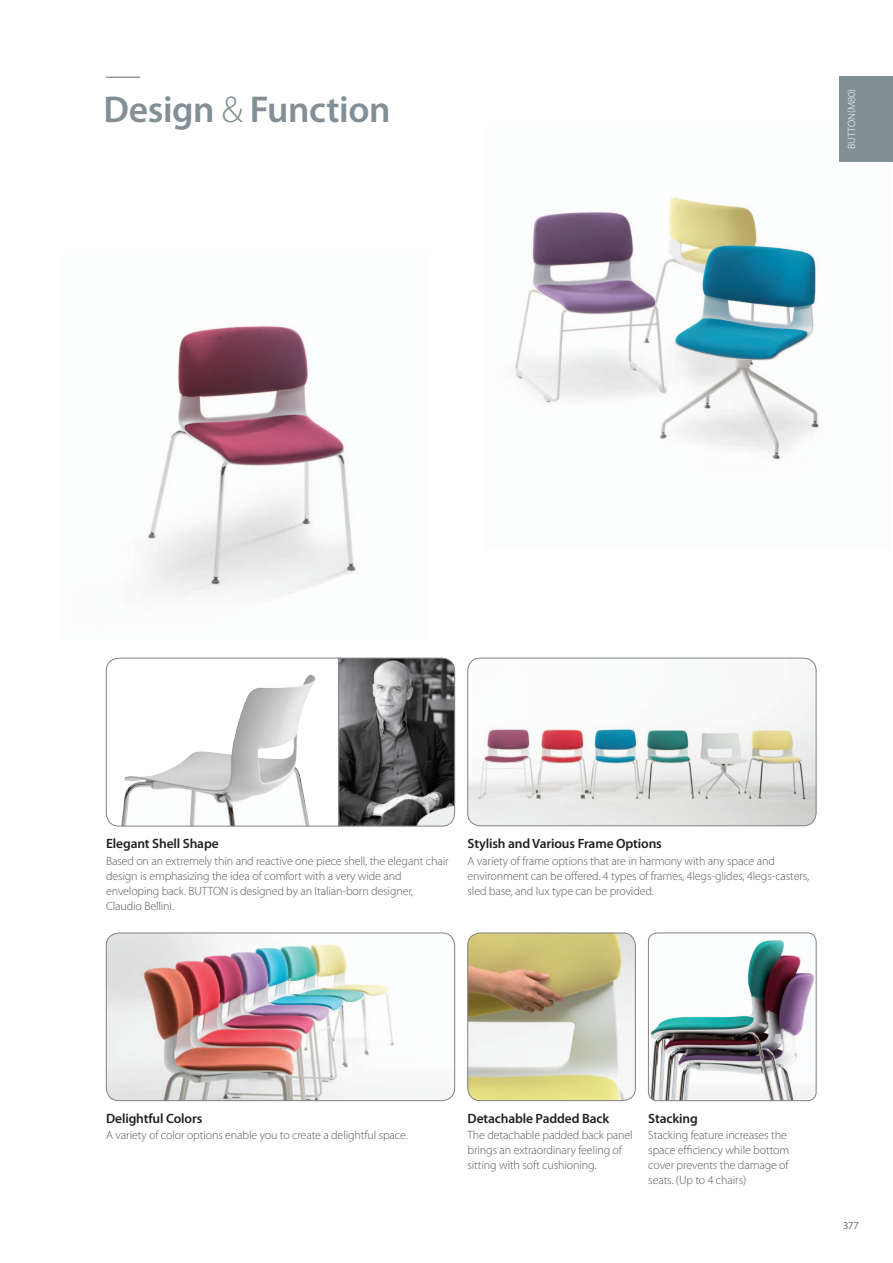
<style>
.page{position:relative;width:893px;height:1263px;background:#fff}
.page>*{position:absolute;margin:0;border:0;box-sizing:border-box;transform-origin:0 0}
.t1{font:600 37.5px "Myriad Pro";letter-spacing:-.01em;color:#828f96}
.t2{font:600 13.5px "Myriad Pro";letter-spacing:-.01em;color:#231f20}
.t3{font:300 12px/15px "Myriad Pro";letter-spacing:-.01em;color:#57585a}
.t4{font:300 10.5px "Myriad Pro";letter-spacing:.01em;color:#fff}
.t5{font:10.5px "Myriad Pro";color:#6c6d70}
.s1{font-weight:300}
</style>
<div class="page">
<hr style="left:106px;top:77px;width:34px;height:1px;background:#939598">
<img style="left:468px;top:658px;width:348px;height:168px">
<div style="left:468px;top:658px;width:348px;height:168px;border:1px solid #808285;border-radius:13px"></div>
<img style="left:648px;top:933px;width:168px;height:168px">
<div style="left:648px;top:933px;width:168px;height:168px;border:1px solid #808285;border-radius:9px"></div>
<img style="left:106px;top:933px;width:349px;height:168px">
<div style="left:106px;top:933px;width:349px;height:168px;border:1px solid #808285;border-radius:13px"></div>
<img style="left:468px;top:933px;width:167px;height:168px">
<div style="left:468px;top:933px;width:167px;height:168px;border:1px solid #808285;border-radius:13px"></div>
<img style="left:146px;top:326px;width:210px;height:271px">
<img style="left:513px;top:125px;width:327px;height:335px">
<div style="left:840px;top:77px;width:53px;height:85px;background:#828f96"></div>
<svg style="left:106px;top:658px;width:349px;height:168px"></svg>
<p class="t1" style="left:104px;top:89px;width:288px">Design <span class="s1">&amp;</span> Function</p>
<p class="t4" style="left:846px;top:149px;width:62px;rotate:-90deg">BUTTON(M80)</p>
<p class="t2" style="left:106px;top:836px;width:114px">Elegant Shell Shape</p>
<p class="t3" style="left:106px;top:853px;width:344px">Based on an extremely thin and reactive one piece shell, the elegant chair design is emphasizing the idea of comfort with a very wide and enveloping back. BUTTON is designed by an Italian-born designer, Claudio Bellini.</p>
<p class="t2" style="left:468px;top:836px;width:196px">Stylish and Various Frame Options</p>
<p class="t3" style="left:468px;top:853px;width:343px">A variety of frame options that are in harmony with any space and environment can be offered. 4 types of frames, 4legs-glides, 4legs-casters, sled base, and lux type can be provided.</p>
<p class="t2" style="left:106px;top:1111px;width:98px">Delightful Colors</p>
<p class="t3" style="left:106px;top:1128px;width:303px">A variety of color options enable you to create a delightful space.</p>
<p class="t2" style="left:468px;top:1111px;width:143px">Detachable Padded Back</p>
<p class="t3" style="left:468px;top:1128px;width:167px">The detachable padded back panel brings an extraordinary feeling of sitting with soft cushioning.</p>
<p class="t2" style="left:648px;top:1111px;width:51px">Stacking</p>
<p class="t3" style="left:648px;top:1128px;width:142px">Stacking feature increases the space efficiency while bottom cover prevents the damage of seats. (Up to 4 chairs)</p>
<p class="t5" style="left:843px;top:1220px;width:17px">377</p>
</div>
